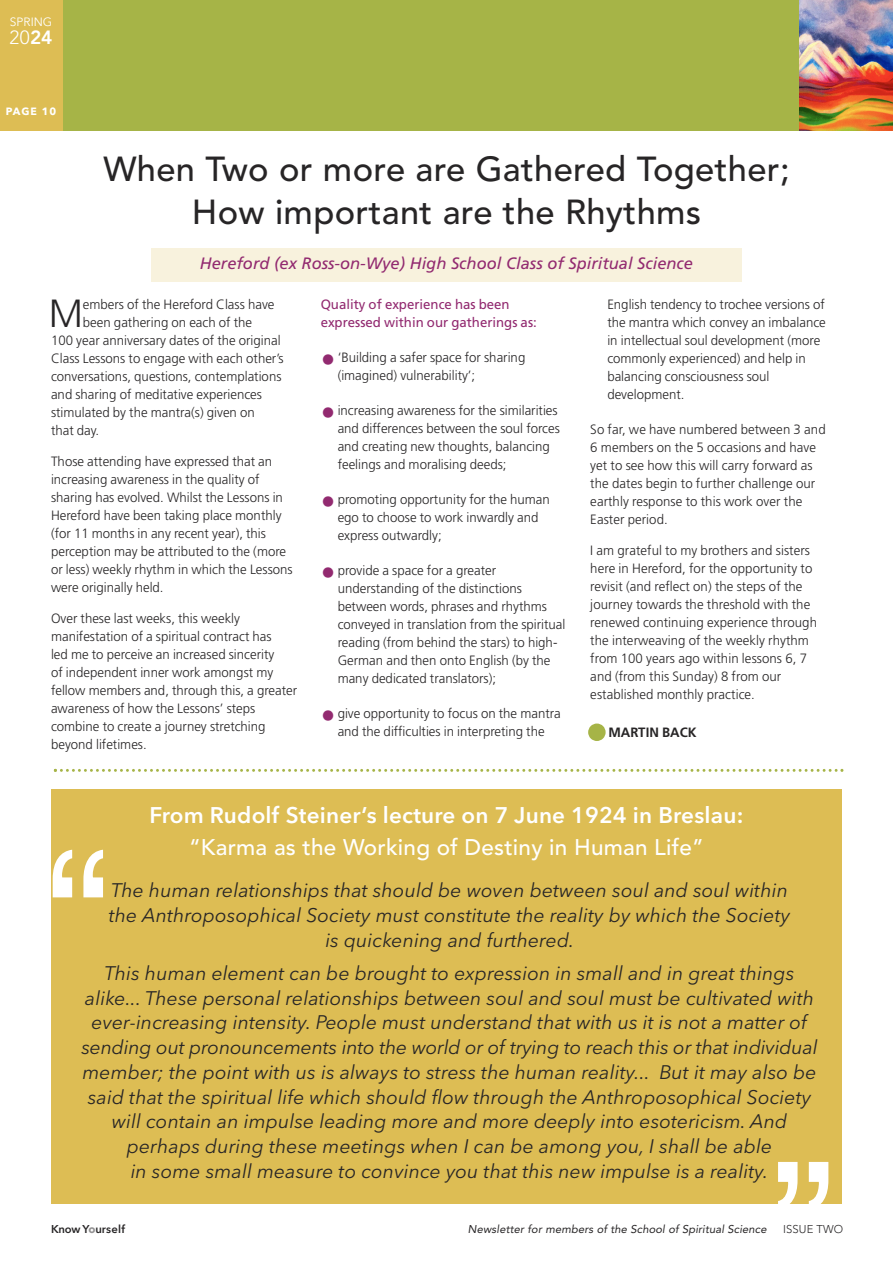
<style>
.page{position:relative;width:893px;height:1263px;background:#fff}
.page>*{position:absolute;margin:0;border:0;box-sizing:border-box;transform-origin:0 0}
.t1{font:187.5px "Helvetica";color:#fff}
.t2{font:300 39.3px "Frutiger";color:#272526}
.t3{font:500 34.5px/42.8px "Avenir";letter-spacing:.01em;color:#272526;text-align:center}
.t4{font:600 22.5px "Avenir Next";letter-spacing:.01em;color:#fff}
.t5{font:500 22.5px "Avenir";letter-spacing:.01em;color:#fff}
.t6{font:italic 19.5px/24.8px "Avenir Next";letter-spacing:.005em;color:#272526;text-align:center}
.t7{font:300 19.05px "Avenir";color:#fff}
.t8{font:italic 16.5px "Frutiger";color:#922a70}
.t9{font:300 13.5px/18px "Frutiger";color:#272526}
.t10{font:13.5px/18px "Frutiger";color:#922a70}
.t11{font:700 13.5px "Frutiger";color:#272526}
.t12{font:12px "Avenir Next";color:#fff}
.t13{font:italic 11.25px "Avenir";letter-spacing:.01em;color:#272526}
.t14{font:600 11.25px "Avenir Next";letter-spacing:.005em;color:#272526}
.t15{font:300 11.25px "Avenir";letter-spacing:.01em;color:#272526}
.t16{font:700 10.5px "Avenir Next";letter-spacing:.09em;color:#fff}
.s1{font-weight:800}
.s2{font-size:30px;color:#922a70}
.s3{font-weight:700;color:#939293}
</style>
<div class="page">
<div style="left:51px;top:789px;width:791px;height:414px;background:#ddbd54"></div>
<div style="left:0;top:0;width:893px;height:131px;background:#a6b447"></div>
<div style="left:0;top:0;width:63px;height:131px;background:#ddbd54"></div>
<img style="left:800px;top:0;width:93px;height:130px">
<div style="left:151px;top:248px;width:591px;height:34px;background:#f8f2dd"></div>
<svg style="left:588px;top:723px;width:18px;height:18px"></svg>
<svg style="left:54px;top:769px;width:789px;height:3px"></svg>
<p class="t12" style="left:10px;top:12px;width:44px">SPRING</p>
<h3 class="t7" style="left:10px;top:26px;width:45px">20<span class="s1">24</span></h3>
<p class="t16" style="left:6px;top:102px;width:52px">PAGE 10</p>
<h3 class="t3" style="left:103px;top:146px;width:688px">When Two or more are Gathered Together;<br>How important are the Rhythms</h3>
<p class="t8" style="left:200px;top:257px;width:495px">Hereford (ex Ross-on-Wye) High School Class of Spiritual Science</p>
<h2 class="t2" style="left:49px;top:298px;width:36px">M</h2>
<p class="t9" style="left:83px;top:297px;width:193px">embers of the Hereford Class have</p>
<p class="t9" style="left:83px;top:315px;width:171px">been gathering on each of the</p>
<p class="t9" style="left:51px;top:333px;width:231px">100 year anniversary dates of the original</p>
<p class="t9" style="left:51px;top:351px;width:234px">Class Lessons to engage with each other’s</p>
<p class="t9" style="left:51px;top:369px;width:232px">conversations, questions, contemplations</p>
<p class="t9" style="left:51px;top:387px;width:212px">and sharing of meditative experiences</p>
<p class="t9" style="left:51px;top:405px;width:205px">stimulated by the mantra(s) given on</p>
<p class="t9" style="left:51px;top:423px;width:50px">that day.</p>
<p class="t9" style="left:51px;top:453px;width:243px">Those attending have expressed that an increasing awareness in the quality of sharing has evolved. Whilst the Lessons in Hereford have been taking place monthly (for 11 months in any recent year), this perception may be attributed to the (more or less) weekly rhythm in which the Lessons were originally held.</p>
<p class="t9" style="left:51px;top:610px;width:248px">Over these last weeks, this weekly manifestation of a spiritual contract has<br>led me to perceive an increased sincerity<br>of independent inner work amongst my fellow members and, through this, a greater awareness of how the Lessons’ steps combine to create a journey stretching beyond lifetimes.</p>
<p class="t10" style="left:321px;top:297px;width:218px">Quality of experience has been expressed within our gatherings as:</p>
<p class="t9" style="left:338px;top:350px;width:189px;text-indent:-17px"><span class="s2">•</span> ‘Building a safer space for sharing (imagined) vulnerability’;</p>
<p class="t9" style="left:338px;top:403px;width:224px;text-indent:-17px"><span class="s2">•</span> increasing awareness for the similarities and differences between the soul forces and creating new thoughts, balancing feelings and moralising deeds;</p>
<p class="t9" style="left:338px;top:492px;width:214px;text-indent:-17px"><span class="s2">•</span> promoting opportunity for the human ego to choose to work inwardly and express outwardly;</p>
<p class="t9" style="left:338px;top:563px;width:229px;text-indent:-17px"><span class="s2">•</span> provide a space for a greater understanding of the distinctions between words, phrases and rhythms conveyed in translation from the spiritual reading (from behind the stars) to high-German and then onto English (by the many dedicated translators);</p>
<p class="t9" style="left:321px;top:706px;width:242px;text-align:center"><span class="s2">•</span> give opportunity to focus on the mantra and the difficulties in interpreting the</p>
<p class="t9" style="left:607px;top:297px;width:220px">English tendency to trochee versions of the mantra which convey an imbalance in intellectual soul development (more commonly experienced) and help in balancing consciousness soul development.</p>
<p class="t9" style="left:590px;top:422px;width:237px">So far, we have numbered between 3 and 6 members on the 5 occasions and have yet to see how this will carry forward as the dates begin to further challenge our earthly response to this work over the Easter period.</p>
<p class="t9" style="left:590px;top:542px;width:228px">I am grateful to my brothers and sisters here in Hereford, for the opportunity to revisit (and reflect on) the steps of the journey towards the threshold with the renewed continuing experience through the interweaving of the weekly rhythm from 100 years ago within lessons 6, 7 and (from this Sunday) 8 from our established monthly practice.</p>
<p class="t11" style="left:608px;top:727px;width:90px">MARTIN BACK</p>
<h3 class="t4" style="left:150px;top:796px;width:595px">From Rudolf Steiner’s lecture on 7 June 1924 in Breslau:</h3>
<h3 class="t5" style="left:189px;top:828px;width:516px">“Karma as the Working of Destiny in Human Life”</h3>
<h1 class="t1" style="left:46px;top:811px;width:64px">“</h1>
<h3 class="t6" style="left:109px;top:877px;width:683px">The human relationships that should be woven between soul and soul within the Anthroposophical Society must constitute the reality by which the Society is quickening and furthered.</h3>
<p class="t6" style="left:81px;top:960px;width:738px">This human element can be brought to expression in small and in great things alike... These personal relationships between soul and soul must be cultivated with ever-increasing intensity. People must understand that with us it is not a matter of sending out pronouncements into the world or of trying to reach this or that individual member; the point with us is always to stress the human reality... But it may also be said that the spiritual life which should flow through the Anthroposophical Society will contain an impulse leading more and more deeply into esotericism. And perhaps during these meetings when I can be among you, I shall be able<br>in some small measure to convince you that this new impulse is a reality.</p>
<h1 class="t1" style="left:771px;top:1122px;width:64px">”</h1>
<p class="t14" style="left:51px;top:1219px;width:76px">Know Y<span class="s3">o</span>urself</p>
<p class="t13" style="left:468px;top:1222px;width:300px">Newsletter for members of the School of Spiritual Science</p>
<p class="t15" style="left:783px;top:1222px;width:62px">ISSUE TWO</p>
</div>
